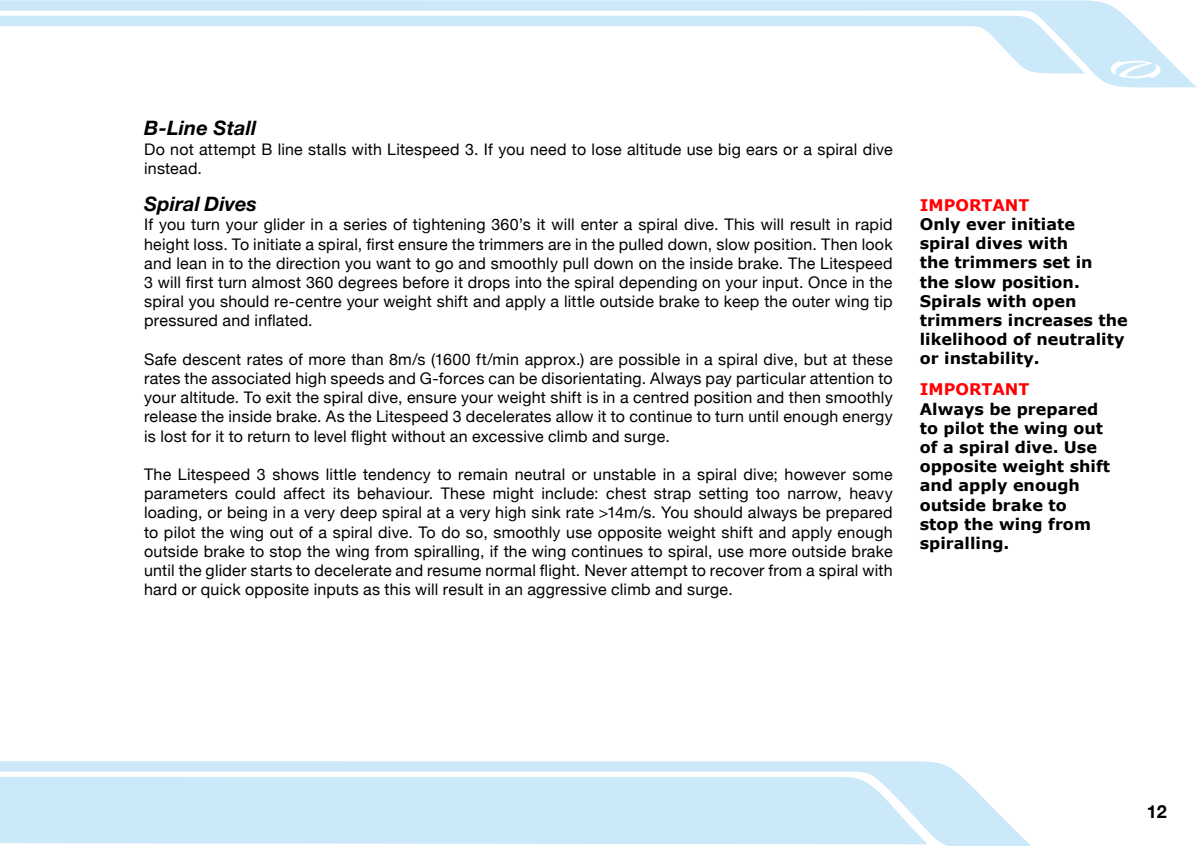
<style>
.page{position:relative;width:1200px;height:846px;background:#fff}
.page>*{position:absolute;margin:0;border:0;box-sizing:border-box;transform-origin:0 0}
.t1{font:italic 700 20px "Helvetica Neue LT Std";letter-spacing:.01em;color:#000}
.t2{font:700 18px "Helvetica Neue";color:#000}
.t3{font:16px/19.2px "Helvetica Neue";letter-spacing:.015em;color:#000;text-align:justify}
.t4{font:700 16px/19.2px "Verdana";color:#000}
.t5{font:700 16px "Verdana";color:#ff0005}
</style>
<div class="page">
<svg style="left:0;top:761px;width:1031px;height:85px;background:#d2ebfa"></svg>
<svg style="left:0;top:0;width:1196px;height:88px"></svg>
<svg style="left:0;top:16px;width:1084px;height:58px"></svg>
<svg style="left:1109px;top:60px;width:55px;height:18px"></svg>
<p class="t1" style="left:144px;top:116px;width:114px">B-Line Stall</p>
<p class="t3" style="left:144px;top:139px;width:749px">Do not attempt B line stalls with Litespeed 3. If you need to lose altitude use big ears or a spiral dive instead.</p>
<p class="t1" style="left:144px;top:192px;width:114px">Spiral Dives</p>
<p class="t3" style="left:144px;top:215px;width:750px">If you turn your glider in a series of tightening 360’s it will enter a spiral dive. This will result in rapid height loss. To initiate a spiral, first ensure the trimmers are in the pulled down, slow position. Then look and lean in to the direction you want to go and smoothly pull down on the inside brake. The Litespeed 3 will first turn almost 360 degrees before it drops into the spiral depending on your input. Once in the spiral you should re-centre your weight shift and apply a little outside brake to keep the outer wing tip pressured and inflated.</p>
<p class="t3" style="left:144px;top:349px;width:750px">Safe descent rates of more than 8m/s (1600 ft/min approx.) are possible in a spiral dive, but at these rates the associated high speeds and G-forces can be disorientating. Always pay particular attention to your altitude. To exit the spiral dive, ensure your weight shift is in a centred position and then smoothly release the inside brake. As the Litespeed 3 decelerates allow it to continue to turn until enough energy is lost for it to return to level flight without an excessive climb and surge.</p>
<p class="t3" style="left:144px;top:464px;width:750px">The Litespeed 3 shows little tendency to remain neutral or unstable in a spiral dive; however some parameters could affect its behaviour. These might include: chest strap setting too narrow, heavy loading, or being in a very deep spiral at a very high sink rate &gt;14m/s. You should always be prepared to pilot the wing out of a spiral dive. To do so, smoothly use opposite weight shift and apply enough outside brake to stop the wing from spiralling, if the wing continues to spiral, use more outside brake until the glider starts to decelerate and resume normal flight. Never attempt to recover from a spiral with hard or quick opposite inputs as this will result in an aggressive climb and surge.</p>
<p class="t5" style="left:919px;top:193px;width:111px">IMPORTANT</p>
<p class="t4" style="left:919px;top:214px;width:209px">Only ever initiate spiral dives with<br>the trimmers set in<br>the slow position.<br>Spirals with open trimmers increases the likelihood of neutrality or instability.</p>
<p class="t5" style="left:919px;top:378px;width:111px">IMPORTANT</p>
<p class="t4" style="left:919px;top:399px;width:192px">Always be prepared to pilot the wing out of a spiral dive. Use opposite weight shift and apply enough outside brake to<br>stop the wing from spiralling.</p>
<p class="t2" style="left:1146px;top:800px;width:22px">12</p>
</div>
